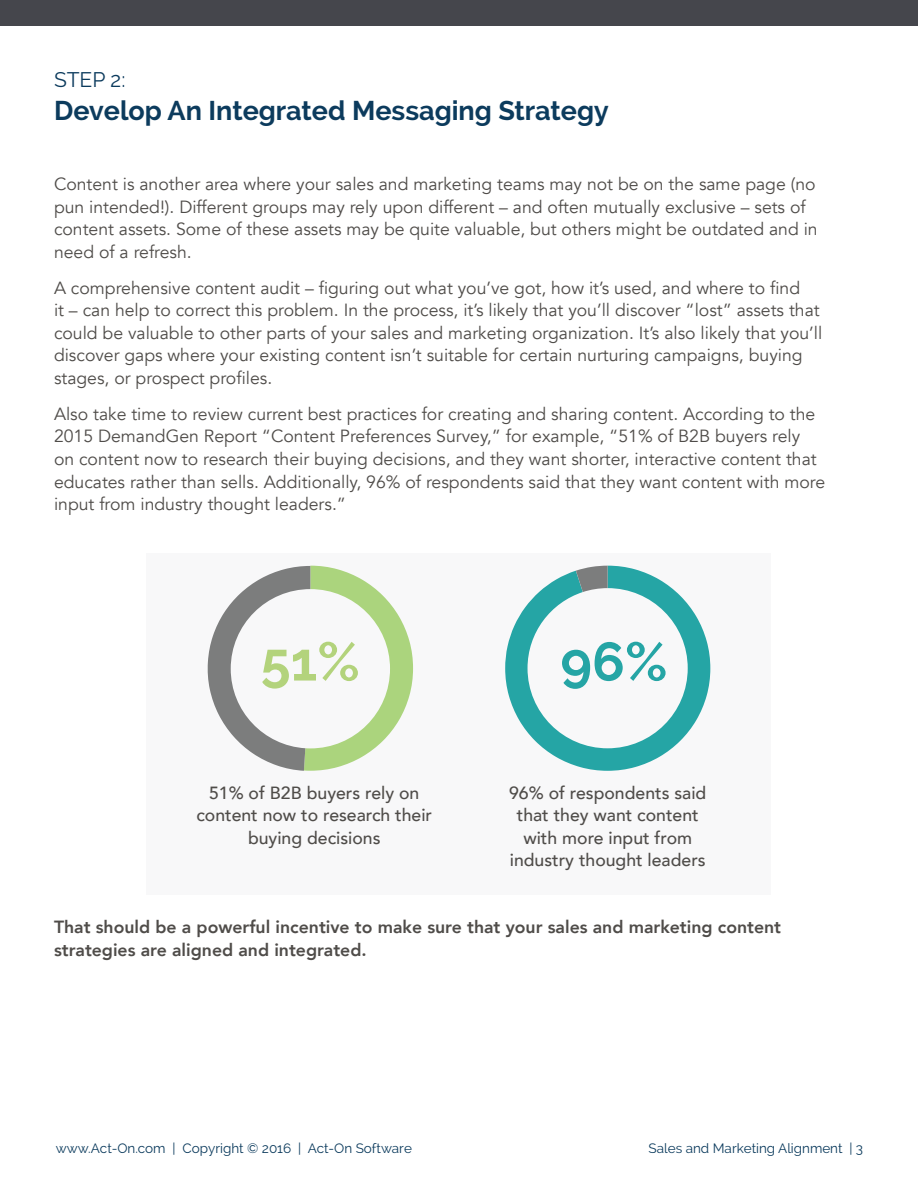
<style>
.page{position:relative;width:918px;height:1188px;background:#fff}
.page>*{position:absolute;margin:0;border:0;box-sizing:border-box;transform-origin:0 0}
.t1{font:700 54px "Raleway";color:#b3d37c}
.t2{font:700 54px "Raleway";color:#25a5a5}
.t3{font:700 27px "Raleway";color:#0c3b5d}
.t4{font:21px "Raleway";color:#0c3b5d}
.t5{font:17.7px/22.5px "Avenir";color:#4f4c49}
.t6{font:500 17.7px/22.5px "Avenir";color:#4f4c49;text-align:center}
.t7{font:800 17.7px/22.5px "Avenir";color:#4f4c49}
.t8{font:13.5px "Raleway";color:#0c3b5d}
</style>
<div class="page">
<div style="left:0;top:0;width:918px;height:26px;background:#45464c"></div>
<div style="left:147px;top:553px;width:624px;height:341px;background:#f8f8f9"></div>
<svg style="left:505px;top:566px;width:205px;height:205px"></svg>
<svg style="left:207px;top:566px;width:206px;height:205px"></svg>
<p class="t4" style="left:54px;top:68px;width:73px">STEP 2:</p>
<h2 class="t3" style="left:54px;top:95px;width:556px">Develop An Integrated Messaging Strategy</h2>
<p class="t5" style="left:54px;top:173px;width:765px">Content is another area where your sales and marketing teams may not be on the same page (no pun intended!). Different groups may rely upon different – and often mutually exclusive – sets of content assets. Some of these assets may be quite valuable, but others might be outdated and in need of a refresh.</p>
<p class="t5" style="left:54px;top:277px;width:770px">A comprehensive content audit – figuring out what you’ve got, how it’s used, and where to find<br>it – can help to correct this problem. In the process, it’s likely that you’ll discover “lost” assets that could be valuable to other parts of your sales and marketing organization. It’s also likely that you’ll discover gaps where your existing content isn’t suitable for certain nurturing campaigns, buying stages, or prospect profiles.</p>
<p class="t5" style="left:54px;top:403px;width:773px">Also take time to review current best practices for creating and sharing content. According to the 2015 DemandGen Report “Content Preferences Survey,” for example, “51% of B2B buyers rely<br>on content now to research their buying decisions, and they want shorter, interactive content that educates rather than sells. Additionally, 96% of respondents said that they want content with more input from industry thought leaders.”</p>
<h1 class="t1" style="left:261px;top:631px;width:101px">51%</h1>
<h1 class="t2" style="left:560px;top:631px;width:109px">96%</h1>
<p class="t6" style="left:196px;top:781px;width:237px">51% of B2B buyers rely on content now to research their buying decisions</p>
<p class="t6" style="left:509px;top:781px;width:199px">96% of respondents said that they want content with more input from industry thought leaders</p>
<p class="t7" style="left:54px;top:916px;width:729px">That should be a powerful incentive to make sure that your sales and marketing content strategies are aligned and integrated.</p>
<p class="t8" style="left:56px;top:1140px;width:358px">www.Act-On.com | Copyright © 2016 | Act-On Software</p>
<p class="t8" style="left:649px;top:1140px;width:216px">Sales and Marketing Alignment | 3</p>
</div>
